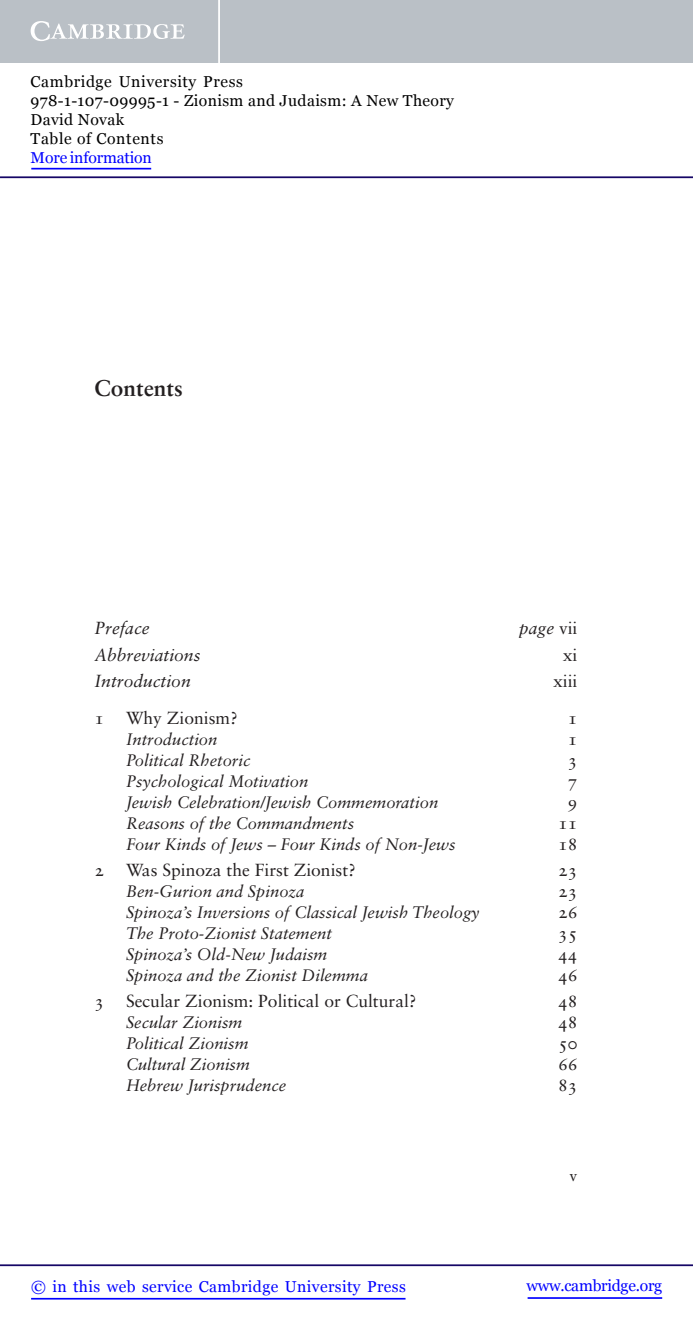
<style>
.page{position:relative;width:693px;height:1325px;background:#fff}
.page>*{position:absolute;margin:0;border:0;box-sizing:border-box;transform-origin:0 0}
.t1{font:700 22.75px "Sabon LT Std";color:#231f20}
.t2{font:17.5px "Sabon LT Std";color:#231f20}
.t3{font:italic 17.5px "Sabon LT Std";color:#231f20}
.t4{font:italic 16.62px "Sabon LT Std";color:#231f20}
.t5{font:15.75px/18.9px "Georgia";letter-spacing:.025em;color:#000}
.t6{font:15.75px "Georgia";letter-spacing:.025em;color:#00f}
.t7{font:15.75px "Georgia";letter-spacing:-.015em;color:#00f}
.t8{font:15.75px "Georgia";letter-spacing:-.01em;color:#00f}
.t9{font:15.75px "Sabon LT Std";color:#231f20}
.s1{font-style:normal}
</style>
<div class="page">
<hr style="left:528px;top:1297px;width:134px;height:2px;background:#00f">
<hr style="left:0;top:1264px;width:693px;height:2px;background:#150666">
<hr style="left:31px;top:1298px;width:375px;height:1px;background:#00f">
<div style="left:0;top:0;width:693px;height:63px;background:#bac0c6"></div>
<svg style="left:31px;top:21px;width:154px;height:20px"></svg>
<hr style="left:218px;top:0;width:2px;height:63px;background:#fff">
<hr style="left:0;top:176px;width:693px;height:2px;background:#150666">
<hr style="left:31px;top:168px;width:120px;height:1px;background:#00f">
<p class="t5" style="left:31px;top:73px;width:425px">Cambridge University Press<br>978-1-107-09995-1 - Zionism and Judaism: A New Theory<br>David Novak<br>Table of Contents</p>
<p class="t8" style="left:31px;top:148px;width:123px">More information</p>
<h1 class="t1" style="left:94px;top:379px;width:90px">Contents</h1>
<p class="t3" style="left:95px;top:621px;width:57px">Preface</p>
<p class="t3" style="left:519px;top:621px;width:60px">page <span class="s1">vii</span></p>
<p class="t3" style="left:95px;top:648px;width:107px">Abbreviations</p>
<p class="t2" style="left:563px;top:648px;width:16px">xi</p>
<p class="t3" style="left:95px;top:674px;width:98px">Introduction</p>
<p class="t2" style="left:553px;top:674px;width:26px">xiii</p>
<p class="t2" style="left:95px;top:711px;width:145px">1 Why Zionism?</p>
<p class="t2" style="left:568px;top:711px;width:11px">1</p>
<p class="t4" style="left:126px;top:732px;width:93px">Introduction</p>
<p class="t2" style="left:568px;top:732px;width:11px">1</p>
<p class="t4" style="left:126px;top:753px;width:126px">Political Rhetoric</p>
<p class="t2" style="left:568px;top:753px;width:11px">3</p>
<p class="t4" style="left:126px;top:774px;width:184px">Psychological Motivation</p>
<p class="t2" style="left:568px;top:774px;width:11px">7</p>
<p class="t4" style="left:126px;top:795px;width:314px">Jewish Celebration/Jewish Commemoration</p>
<p class="t2" style="left:568px;top:795px;width:11px">9</p>
<p class="t4" style="left:126px;top:816px;width:230px">Reasons of the Commandments</p>
<p class="t2" style="left:558px;top:816px;width:21px">11</p>
<p class="t4" style="left:126px;top:837px;width:331px">Four Kinds of Jews – Four Kinds of Non-Jews</p>
<p class="t2" style="left:558px;top:837px;width:21px">18</p>
<p class="t2" style="left:94px;top:863px;width:263px">2 Was Spinoza the First Zionist?</p>
<p class="t2" style="left:558px;top:863px;width:21px">23</p>
<p class="t4" style="left:126px;top:884px;width:180px">Ben-Gurion and Spinoza</p>
<p class="t2" style="left:558px;top:884px;width:21px">23</p>
<p class="t4" style="left:126px;top:905px;width:355px">Spinoza’s Inversions of Classical Jewish Theology</p>
<p class="t2" style="left:558px;top:905px;width:21px">26</p>
<p class="t4" style="left:126px;top:926px;width:207px">The Proto-Zionist Statement</p>
<p class="t2" style="left:558px;top:926px;width:21px">35</p>
<p class="t4" style="left:126px;top:947px;width:203px">Spinoza’s Old-New Judaism</p>
<p class="t2" style="left:558px;top:947px;width:21px">44</p>
<p class="t4" style="left:126px;top:968px;width:244px">Spinoza and the Zionist Dilemma</p>
<p class="t2" style="left:558px;top:968px;width:21px">46</p>
<p class="t2" style="left:94px;top:994px;width:324px">3 Secular Zionism: Political or Cultural?</p>
<p class="t2" style="left:558px;top:994px;width:21px">48</p>
<p class="t4" style="left:126px;top:1016px;width:118px">Secular Zionism</p>
<p class="t2" style="left:558px;top:1015px;width:21px">48</p>
<p class="t4" style="left:126px;top:1037px;width:124px">Political Zionism</p>
<p class="t2" style="left:558px;top:1036px;width:21px">50</p>
<p class="t4" style="left:126px;top:1058px;width:125px">Cultural Zionism</p>
<p class="t2" style="left:558px;top:1057px;width:21px">66</p>
<p class="t4" style="left:126px;top:1079px;width:162px">Hebrew Jurisprudence</p>
<p class="t2" style="left:558px;top:1078px;width:21px">83</p>
<p class="t9" style="left:570px;top:1169px;width:9px">v</p>
<p class="t6" style="left:31px;top:1276px;width:376px">© in this web service Cambridge University Press</p>
<p class="t7" style="left:526px;top:1276px;width:137px">www.cambridge.org</p>
</div>
